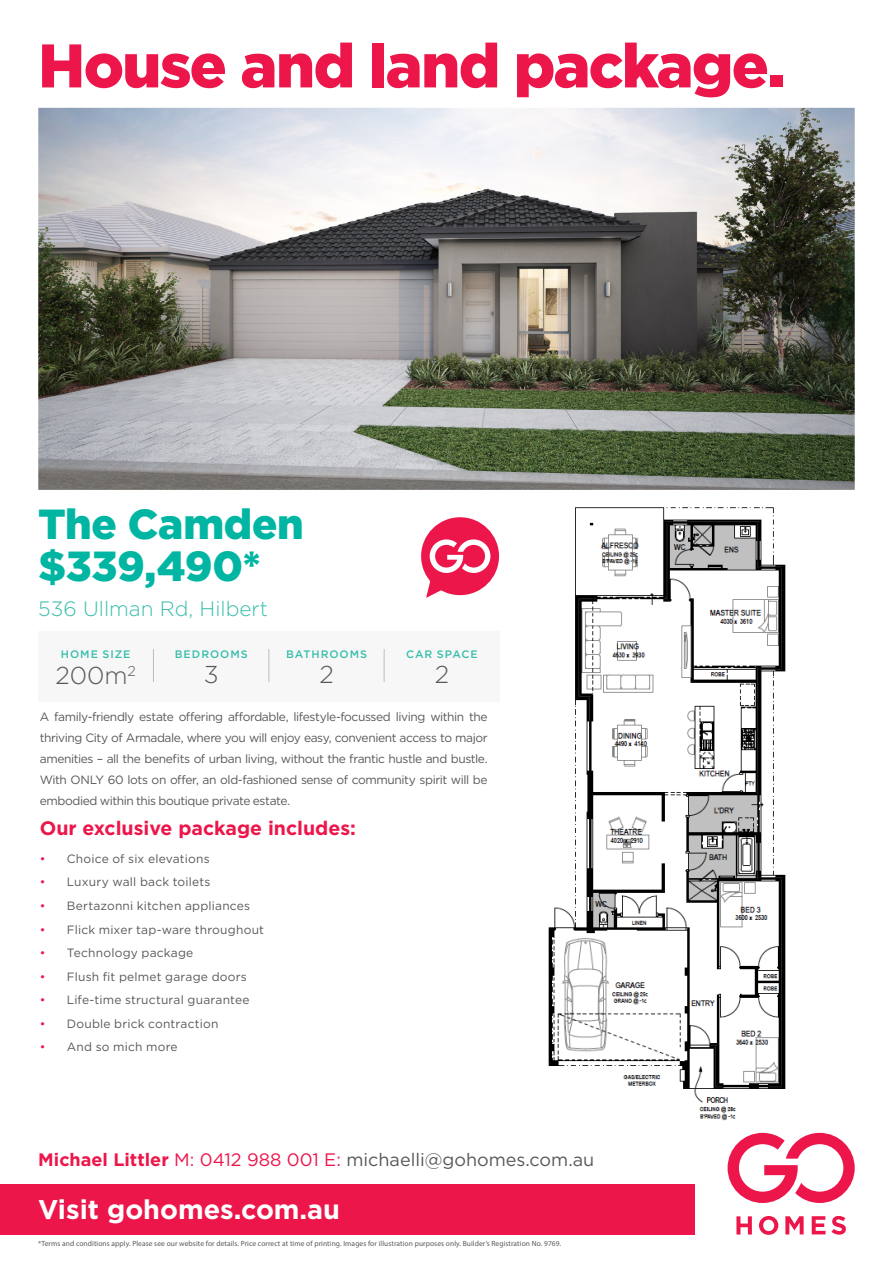
<style>
.page{position:relative;width:893px;height:1263px;background:#fff}
.page>*{position:absolute;margin:0;border:0;box-sizing:border-box;transform-origin:0 0}
.t1{font:900 61.5px "Gotham HTF";letter-spacing:-.025em;color:#ed164b}
.t2{font:900 42px "Gotham HTF";letter-spacing:-.005em;color:#00b6a3}
.t3{font:700 27px "Gotham HTF";color:#fff}
.t4{font:300 24.45px "Gotham HTF";color:#57585a}
.Address{font:300 20.85px "Gotham HTF";color:#38beab}
.t5{font:700 19.5px "Gotham HTF";color:#ed164b}
.t6{font:18px "Gotham HTF";color:#57585a}
.bullets{font:12px/21px "Gotham HTF";letter-spacing:.015em;color:#57585a;text-align:justify}
.t7{font:500 10.8px "Gotham HTF";letter-spacing:.09em;color:#38beab}
.t8{font:7.5px "Myriad Pro";letter-spacing:.01em;color:#57585a}
.s1{color:#ed164b}
.s2{font-weight:700;color:#ed164b}
</style>
<div class="page">
<div style="left:421px;top:517px;width:78px;height:78px;background:#ed164b;border-radius:50%"></div>
<svg style="left:426px;top:580px;width:16px;height:18px"></svg>
<svg style="left:430px;top:539px;width:60px;height:34px"></svg>
<img style="left:38px;top:108px;width:817px;height:382px">
<div style="left:0;top:1184px;width:695px;height:51px;background:#ed164b"></div>
<svg style="left:736px;top:1216px;width:16px;height:18px"></svg>
<svg style="left:759px;top:1216px;width:19px;height:19px"></svg>
<svg style="left:785px;top:1216px;width:19px;height:18px"></svg>
<svg style="left:812px;top:1216px;width:13px;height:18px"></svg>
<svg style="left:831px;top:1216px;width:15px;height:19px"></svg>
<svg style="left:728px;top:1133px;width:127px;height:70px"></svg>
<div style="left:38px;top:631px;width:461px;height:71px;background:#f7f7f8"></div>
<hr style="left:153px;top:649px;width:1px;height:33px;background:#bcbdc0">
<hr style="left:269px;top:649px;width:1px;height:33px;background:#bcbdc0">
<hr style="left:384px;top:649px;width:1px;height:33px;background:#bcbdc0">
<img style="left:548px;top:507px;width:238px;height:614px">
<p class="t1" style="left:38px;top:30px;width:748px">House and land package.</p>
<p class="t2" style="left:38px;top:500px;width:267px">The Camden</p>
<p class="t2" style="left:38px;top:542px;width:224px">$339,490*</p>
<p class="Address" style="left:38px;top:597px;width:231px">536 Ullman Rd, Hilbert</p>
<p class="t7" style="left:175px;top:648px;width:75px">BEDROOMS</p>
<p class="t4" style="left:204px;top:661px;width:16px">3</p>
<p class="t7" style="left:61px;top:648px;width:71px">HOME SIZE</p>
<p class="t4" style="left:55px;top:662px;width:82px">200m<sup>2</sup></p>
<p class="t7" style="left:286px;top:648px;width:83px">BATHROOMS</p>
<p class="t4" style="left:319px;top:661px;width:16px">2</p>
<p class="t7" style="left:406px;top:648px;width:73px">CAR SPACE</p>
<p class="t4" style="left:435px;top:661px;width:16px">2</p>
<p class="bullets" style="left:40px;top:705px;width:449px">A family-friendly estate offering affordable, lifestyle-focussed living within the thriving City of Armadale, where you will enjoy easy, convenient access to major amenities – all the benefits of urban living, without the frantic hustle and bustle.<br>With ONLY 60 lots on offer, an old-fashioned sense of community spirit will be embodied within this boutique private estate.</p>
<p class="t5" style="left:40px;top:817px;width:318px">Our exclusive package includes:</p>
<p class="bullets" style="left:40px;top:848px;width:171px"><span class="s1">•</span> Choice of six elevations</p>
<p class="bullets" style="left:40px;top:871px;width:172px"><span class="s1">•</span> Luxury wall back toilets</p>
<p class="bullets" style="left:40px;top:895px;width:212px"><span class="s1">•</span> Bertazonni kitchen appliances</p>
<p class="bullets" style="left:40px;top:918px;width:226px"><span class="s1">•</span> Flick mixer tap-ware throughout</p>
<p class="bullets" style="left:40px;top:942px;width:155px"><span class="s1">•</span> Technology package</p>
<p class="bullets" style="left:40px;top:965px;width:209px"><span class="s1">•</span> Flush fit pelmet garage doors</p>
<p class="bullets" style="left:40px;top:989px;width:211px"><span class="s1">•</span> Life-time structural guarantee</p>
<p class="bullets" style="left:40px;top:1012px;width:180px"><span class="s1">•</span> Double brick contraction</p>
<p class="bullets" style="left:40px;top:1036px;width:139px"><span class="s1">•</span> And so mich more</p>
<p class="t6" style="left:38px;top:1149px;width:557px"><span class="s2">Michael Littler</span> <span class="s1">M: 0412 988 001 E:</span> michaelli@gohomes.com.au</p>
<p class="t3" style="left:38px;top:1194px;width:303px">Visit gohomes.com.au</p>
<p class="t8" style="left:38px;top:1239px;width:525px">*Terms and conditions apply. Please see our website for details. Price correct at time of printing. Images for illustration purposes only. Builder’s Registration No. 9769.</p>
</div>
